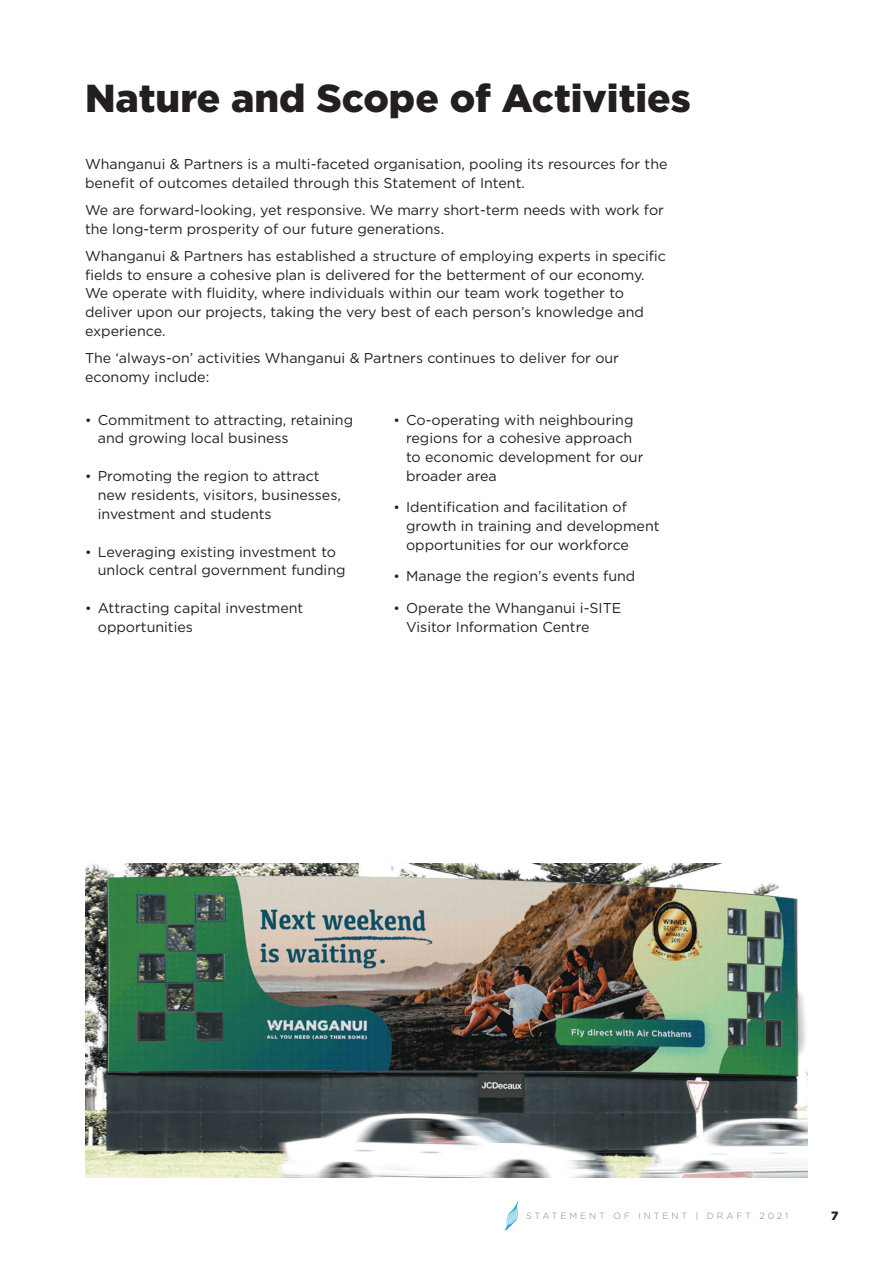
<style>
.page{position:relative;width:893px;height:1263px;background:#fff}
.page>*{position:absolute;margin:0;border:0;box-sizing:border-box;transform-origin:0 0}
.t1{font:900 39px "Gotham";color:#231f20}
.t2{font:14.25px/18.8px "Gotham";color:#231f20}
.t3{font:900 12px "Gotham";color:#231f20}
.t4{font:300 9px "Gotham";letter-spacing:.325em;color:#808285}
.s1{font-size:13.5px}
</style>
<div class="page">
<svg style="left:504px;top:1201px;width:15px;height:29px"></svg>
<img style="left:85px;top:863px;width:723px;height:315px">
<p class="t1" style="left:85px;top:72px;width:607px">Nature and Scope of Activities</p>
<p class="t2" style="left:85px;top:154px;width:584px">Whanganui &amp; Partners is a multi-faceted organisation, pooling its resources for the benefit of outcomes detailed through this Statement of Intent.</p>
<p class="t2" style="left:85px;top:200px;width:580px">We are forward-looking, yet responsive. We marry short-term needs with work for the long-term prosperity of our future generations.</p>
<p class="t2" style="left:85px;top:246px;width:582px">Whanganui &amp; Partners has established a structure of employing experts in specific fields to ensure a cohesive plan is delivered for the betterment of our economy.<br>We operate with fluidity, where individuals within our team work together to deliver upon our projects, taking the very best of each person’s knowledge and experience.</p>
<p class="t2" style="left:85px;top:348px;width:536px">The ‘always-on’ activities Whanganui &amp; Partners continues to deliver for our economy include:</p>
<p class="t2" style="left:98px;top:410px;width:257px;text-indent:-13px"><span class="s1">•</span> Commitment to attracting, retaining and growing local business</p>
<p class="t2" style="left:98px;top:467px;width:245px;text-indent:-13px"><span class="s1">•</span> Promoting the region to attract new residents, visitors, businesses, investment and students</p>
<p class="t2" style="left:98px;top:542px;width:249px;text-indent:-13px"><span class="s1">•</span> Leveraging existing investment to unlock central government funding</p>
<p class="t2" style="left:98px;top:599px;width:207px;text-indent:-13px"><span class="s1">•</span> Attracting capital investment opportunities</p>
<p class="t2" style="left:406px;top:410px;width:239px;text-indent:-13px"><span class="s1">•</span> Co-operating with neighbouring regions for a cohesive approach to economic development for our broader area</p>
<p class="t2" style="left:406px;top:498px;width:255px;text-indent:-13px"><span class="s1">•</span> Identification and facilitation of growth in training and development opportunities for our workforce</p>
<p class="t2" style="left:393px;top:567px;width:244px"><span class="s1">•</span> Manage the region’s events fund</p>
<p class="t2" style="left:406px;top:598px;width:217px;text-indent:-13px"><span class="s1">•</span> Operate the Whanganui i-SITE<br>Visitor Information Centre</p>
<p class="t4" style="left:526px;top:1210px;width:264px">STATEMENT OF INTENT | DRAFT 2021</p>
<p class="t3" style="left:831px;top:1208px;width:9px">7</p>
</div>
